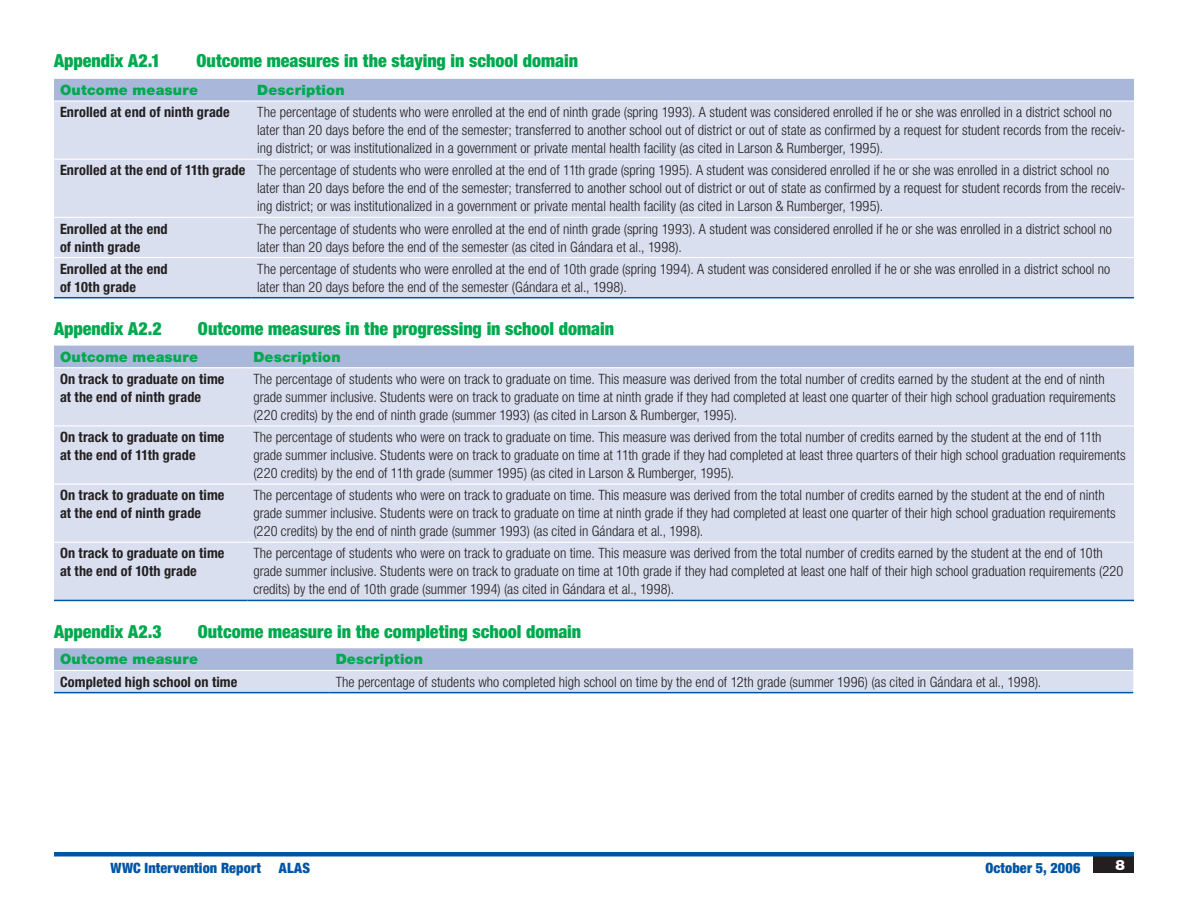
<style>
.page{position:relative;width:1188px;height:918px;background:#fff}
.page>*{position:absolute;margin:0;border:0;box-sizing:border-box;transform-origin:0 0}
.zz_app__title{font:900 condensed 18px "Helvetica Neue LT Std";color:#00a94e}
.zz_table_body{font:300 condensed 14.25px/18px "Helvetica Neue LT Std";color:#231f20}
.zz_table_stubs{font:700 condensed 14.25px/18px "Helvetica Neue LT Std";letter-spacing:.01em;color:#231f20}
.zz_table_col__head{font:900 14.25px "Helvetica Neue LT Std";letter-spacing:.01em;color:#00a94e}
.t1{font:900 condensed 14.25px "Helvetica Neue LT Std";letter-spacing:.01em;color:#0155a5}
.t2{font:900 14.25px "Helvetica Neue LT Std";color:#fff}
</style>
<div class="page">
<div style="left:1094px;top:856px;width:40px;height:17px;background:#231f20"></div>
<hr style="left:54px;top:852px;width:1080px;height:4px;background:#0155a5">
<div style="left:54px;top:79px;width:1080px;height:21px;background:#a9b8da"></div>
<div style="left:54px;top:102px;width:1080px;height:195px;background:#d9dfef"></div>
<hr style="left:54px;top:159px;width:197px;height:1px;background:#fff">
<hr style="left:251px;top:159px;width:883px;height:1px;background:#fff">
<hr style="left:54px;top:217px;width:197px;height:1px;background:#fff">
<hr style="left:251px;top:217px;width:883px;height:1px;background:#fff">
<hr style="left:54px;top:257px;width:197px;height:1px;background:#fff">
<hr style="left:251px;top:257px;width:883px;height:1px;background:#fff">
<hr style="left:54px;top:297px;width:197px;height:1px;background:#0155a5">
<hr style="left:251px;top:297px;width:883px;height:1px;background:#0155a5">
<div style="left:54px;top:346px;width:1080px;height:21px;background:#a9b8da"></div>
<div style="left:54px;top:368px;width:1080px;height:232px;background:#d9dfef"></div>
<hr style="left:54px;top:425px;width:193px;height:1px;background:#fff">
<hr style="left:247px;top:425px;width:887px;height:1px;background:#fff">
<hr style="left:54px;top:484px;width:193px;height:1px;background:#fff">
<hr style="left:247px;top:484px;width:887px;height:1px;background:#fff">
<hr style="left:54px;top:542px;width:193px;height:1px;background:#fff">
<hr style="left:247px;top:542px;width:887px;height:1px;background:#fff">
<hr style="left:54px;top:600px;width:193px;height:1px;background:#0155a5">
<hr style="left:247px;top:600px;width:887px;height:1px;background:#0155a5">
<svg style="left:54px;top:648px;width:1079px;height:44px;background:#c0cbe4"></svg>
<hr style="left:54px;top:670px;width:276px;height:1px;background:#fff">
<hr style="left:330px;top:670px;width:803px;height:1px;background:#fff">
<hr style="left:54px;top:692px;width:276px;height:1px;background:#0155a5">
<hr style="left:330px;top:692px;width:803px;height:1px;background:#0155a5">
<p class="zz_app__title" style="left:54px;top:49px;width:108px">Appendix A2.1</p>
<p class="zz_app__title" style="left:197px;top:49px;width:383px">Outcome measures in the staying in school domain</p>
<p class="zz_table_col__head" style="left:60px;top:81px;width:139px">Outcome measure</p>
<p class="zz_table_col__head" style="left:257px;top:81px;width:89px">Description</p>
<p class="zz_table_stubs" style="left:60px;top:103px;width:171px">Enrolled at end of ninth grade</p>
<p class="zz_table_body" style="left:257px;top:103px;width:870px">The percentage of students who were enrolled at the end of ninth grade (spring 1993). A student was considered enrolled if he or she was enrolled in a district school no later than 20 days before the end of the semester; transferred to another school out of district or out of state as confirmed by a request for student records from the receiv&shy;ing district; or was institutionalized in a government or private mental health facility (as cited in Larson &amp; Rumberger, 1995).</p>
<p class="zz_table_stubs" style="left:60px;top:161px;width:187px">Enrolled at the end of 11th grade</p>
<p class="zz_table_body" style="left:257px;top:161px;width:870px">The percentage of students who were enrolled at the end of 11th grade (spring 1995). A student was considered enrolled if he or she was enrolled in a district school no later than 20 days before the end of the semester; transferred to another school out of district or out of state as confirmed by a request for student records from the receiv&shy;ing district; or was institutionalized in a government or private mental health facility (as cited in Larson &amp; Rumberger, 1995).</p>
<p class="zz_table_stubs" style="left:60px;top:219px;width:109px">Enrolled at the end of ninth grade</p>
<p class="zz_table_body" style="left:257px;top:219px;width:856px">The percentage of students who were enrolled at the end of ninth grade (spring 1993). A student was considered enrolled if he or she was enrolled in a district school no later than 20 days before the end of the semester (as cited in Gándara et al., 1998).</p>
<p class="zz_table_stubs" style="left:60px;top:259px;width:109px">Enrolled at the end of 10th grade</p>
<p class="zz_table_body" style="left:257px;top:260px;width:855px">The percentage of students who were enrolled at the end of 10th grade (spring 1994). A student was considered enrolled if he or she was enrolled in a district school no later than 20 days before the end of the semester (Gándara et al., 1998).</p>
<p class="zz_app__title" style="left:54px;top:318px;width:109px">Appendix A2.2</p>
<p class="zz_app__title" style="left:198px;top:318px;width:418px">Outcome measures in the progressing in school domain</p>
<p class="zz_table_col__head" style="left:60px;top:348px;width:139px">Outcome measure</p>
<p class="zz_table_col__head" style="left:253px;top:348px;width:89px">Description</p>
<p class="zz_table_stubs" style="left:60px;top:370px;width:166px">On track to graduate on time at the end of ninth grade</p>
<p class="zz_table_body" style="left:253px;top:370px;width:864px">The percentage of students who were on track to graduate on time. This measure was derived from the total number of credits earned by the student at the end of ninth grade summer inclusive. Students were on track to graduate on time at ninth grade if they had completed at least one quarter of their high school graduation requirements (220 credits) by the end of ninth grade (summer 1993) (as cited in Larson &amp; Rumberger, 1995).</p>
<p class="zz_table_stubs" style="left:60px;top:428px;width:166px">On track to graduate on time at the end of 11th grade</p>
<p class="zz_table_body" style="left:253px;top:428px;width:874px">The percentage of students who were on track to graduate on time. This measure was derived from the total number of credits earned by the student at the end of 11th grade summer inclusive. Students were on track to graduate on time at 11th grade if they had completed at least three quarters of their high school graduation requirements (220 credits) by the end of 11th grade (summer 1995) (as cited in Larson &amp; Rumberger, 1995).</p>
<p class="zz_table_stubs" style="left:60px;top:486px;width:166px">On track to graduate on time at the end of ninth grade</p>
<p class="zz_table_body" style="left:253px;top:486px;width:864px">The percentage of students who were on track to graduate on time. This measure was derived from the total number of credits earned by the student at the end of ninth grade summer inclusive. Students were on track to graduate on time at ninth grade if they had completed at least one quarter of their high school graduation requirements (220 credits) by the end of ninth grade (summer 1993) (as cited in Gándara et al., 1998).</p>
<p class="zz_table_stubs" style="left:60px;top:544px;width:166px">On track to graduate on time at the end of 10th grade</p>
<p class="zz_table_body" style="left:253px;top:544px;width:872px">The percentage of students who were on track to graduate on time. This measure was derived from the total number of credits earned by the student at the end of 10th grade summer inclusive. Students were on track to graduate on time at 10th grade if they had completed at least one half of their high school graduation requirements (220 credits) by the end of 10th grade (summer 1994) (as cited in Gándara et al., 1998).</p>
<p class="zz_app__title" style="left:54px;top:620px;width:109px">Appendix A2.3</p>
<p class="zz_app__title" style="left:198px;top:620px;width:385px">Outcome measure in the completing school domain</p>
<p class="zz_table_col__head" style="left:60px;top:651px;width:139px">Outcome measure</p>
<p class="zz_table_col__head" style="left:336px;top:651px;width:89px">Description</p>
<p class="zz_table_stubs" style="left:60px;top:672px;width:179px">Completed high school on time</p>
<p class="zz_table_body" style="left:336px;top:672px;width:707px">The percentage of students who completed high school on time by the end of 12th grade (summer 1996) (as cited in Gándara et al., 1998).</p>
<p class="t1" style="left:111px;top:859px;width:152px">WWC Intervention Report</p>
<p class="t1" style="left:279px;top:859px;width:33px">ALAS</p>
<p class="t1" style="left:985px;top:859px;width:97px">October 5, 2006</p>
<p class="t2" style="left:1115px;top:856px;width:11px">8</p>
</div>
